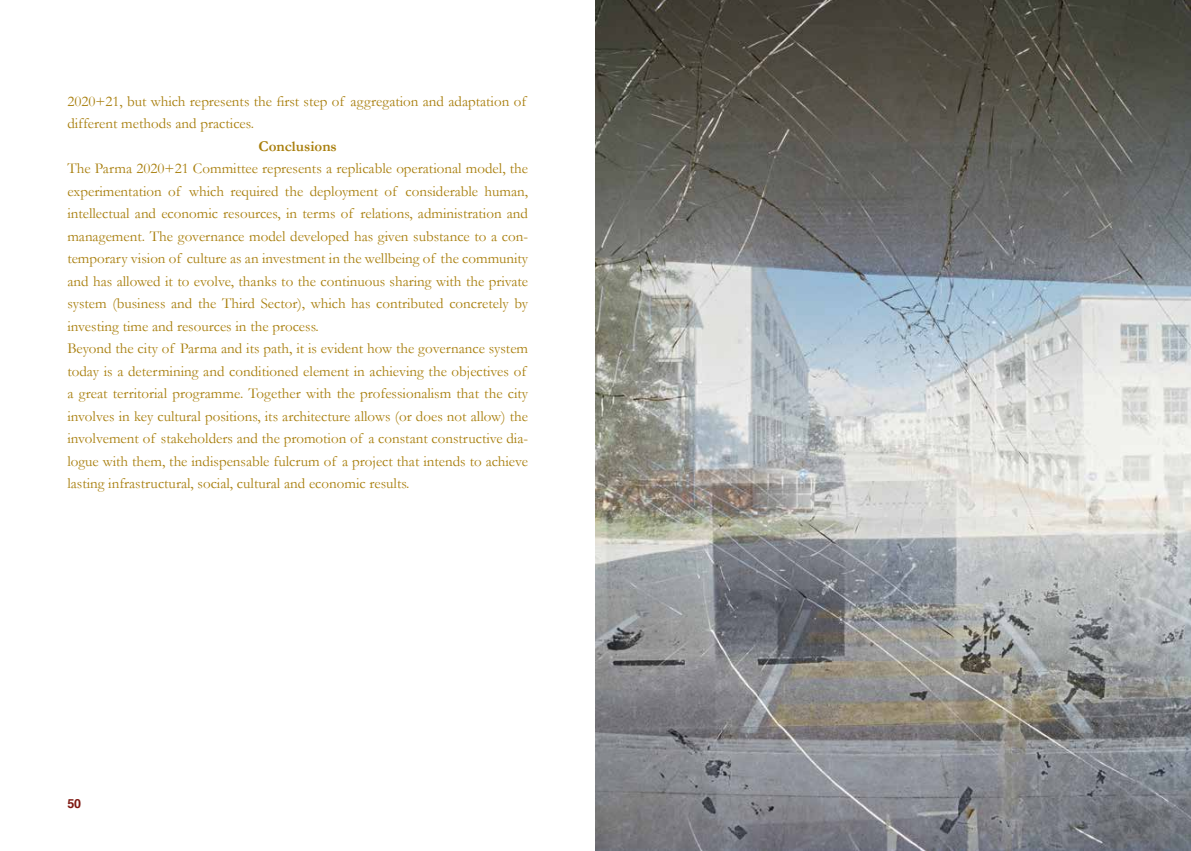
<style>
.page{position:relative;width:1191px;height:851px;background:#fff}
.page>*{position:absolute;margin:0;border:0;box-sizing:border-box;transform-origin:0 0}
.t1{font:15px/22.5px "Garamond";color:#a87e0c}
.t2{font:700 15px "Garamond";color:#a87e0c}
.t3{font:700 12.5px "Helvetica";color:#7e1710}
</style>
<div class="page">
<img style="left:595px;top:0;width:596px;height:850px">
<p class="t1" style="left:67px;top:89px;width:460px">2020+21, but which represents the first step of aggregation and adaptation of different methods and practices.</p>
<p class="t2" style="left:258px;top:137px;width:80px">Conclusions</p>
<p class="t1" style="left:67px;top:157px;width:462px">The Parma 2020+21 Committee represents a replicable operational model, the experimentation of which required the deployment of considerable human, intellectual and economic resources, in terms of relations, administration and management. The governance model developed has given substance to a con&shy;temporary vision of culture as an investment in the wellbeing of the community and has allowed it to evolve, thanks to the continuous sharing with the private system (business and the Third Sector), which has contributed concretely by investing time and resources in the process.<br>Beyond the city of Parma and its path, it is evident how the governance system today is a determining and conditioned element in achieving the objectives of a great territorial programme. Together with the professionalism that the city involves in key cultural positions, its architecture allows (or does not allow) the involvement of stakeholders and the promotion of a constant constructive dia&shy;logue with them, the indispensable fulcrum of a project that intends to achieve lasting infrastructural, social, cultural and economic results.</p>
<p class="t3" style="left:67px;top:792px;width:15px">50</p>
</div>
